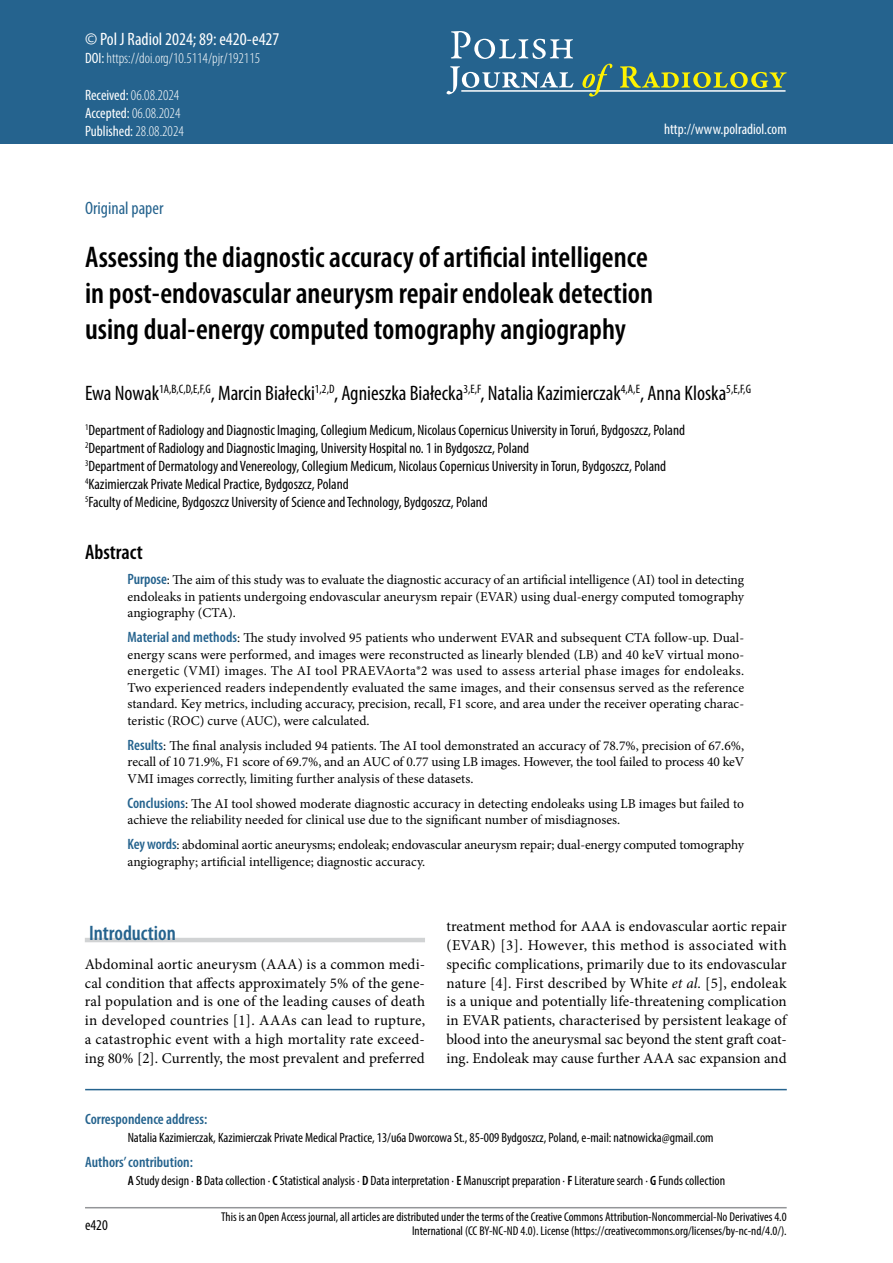
<style>
.page{position:relative;width:893px;height:1263px;background:#fff}
.page>*{position:absolute;margin:0;border:0;box-sizing:border-box;transform-origin:0 0}
.t1{font:600 condensed 30px/36px "Myriad Pro";color:#000}
.t2{font:condensed 21px "Myriad Pro";color:#000}
.t3{font:600 condensed 21px "Myriad Pro";color:#25638e}
.t4{font:600 condensed 21px "Myriad Pro";color:#000}
.t5{font:condensed 18px "Myriad Pro";color:#fff}
.t6{font:condensed 18px "Myriad Pro";color:#25638e}
.t7{font:15px/18.8px "Minion Pro";letter-spacing:.01em;color:#000}
.t8{font:condensed 15px/18px "Myriad Pro";color:#000}
.t9{font:300 condensed 15px/18px "Myriad Pro";color:#fff}
.t10{font:600 condensed 15px "Myriad Pro";color:#25638e}
.t11{font:condensed 15px "Myriad Pro";color:#fff}
.t12{font:13.5px/16.5px "Minion Pro";color:#000;text-align:justify}
.t13{font:condensed 13.5px "Myriad Pro";color:#000}
.t14{font:condensed 12.75px/14.2px "Myriad Pro";color:#000;text-align:right}
.s1{font-weight:400}
.s2{font-family:"Myriad Pro";font-weight:600;font-stretch:condensed;font-size:15px;color:#25638e}
.s3{font-style:italic}
.s4{font-weight:600}
</style>
<div class="page">
<hr style="left:85px;top:1207px;width:702px;height:1px;background:#939598">
<div style="left:0;top:0;width:893px;height:144px;background:#25638e"></div>
<svg style="left:451px;top:31px;width:122px;height:28px"></svg>
<svg style="left:446px;top:66px;width:127px;height:28px"></svg>
<hr style="left:461px;top:90px;width:324px;height:2px;background:#fff">
<svg style="left:582px;top:64px;width:30px;height:33px"></svg>
<svg style="left:620px;top:66px;width:167px;height:22px"></svg>
<hr style="left:85px;top:1089px;width:702px;height:1px;background:#25638e">
<hr style="left:85px;top:938px;width:340px;height:4px;background:#d1d3d4">
<h3 class="t5" style="left:85px;top:28px;width:196px">© Pol J Radiol 2024; 89: e420-e427</h3>
<p class="t9" style="left:85px;top:48px;width:177px"><span class="s1">DOI:</span> https://doi.org/10.5114/pjr/192115</p>
<p class="t9" style="left:85px;top:86px;width:100px"><span class="s1">Received:</span> 06.08.2024<br><span class="s1">Accepted:</span> 06.08.2024<br><span class="s1">Published:</span> 28.08.2024</p>
<p class="t11" style="left:664px;top:120px;width:124px">http://www.polradiol.com</p>
<h3 class="t6" style="left:85px;top:197px;width:80px">Original paper</h3>
<h1 class="t1" style="left:85px;top:238px;width:570px">Assessing the diagnostic accuracy of artificial intelligence in post-endovascular aneurysm repair endoleak detection using dual-energy computed tomography angiography</h1>
<h2 class="t2" style="left:85px;top:380px;width:667px">Ewa Nowak<sup>1A,B,C,D,E,F,G</sup>, Marcin Białecki<sup>1,2,D</sup>, Agnieszka Białecka<sup>3,E,F</sup>, Natalia Kazimierczak<sup>4,A,E</sup>, Anna Kloska<sup>5,E,F,G</sup></h2>
<p class="t8" style="left:85px;top:420px;width:602px"><sup>1</sup>Department of Radiology and Diagnostic Imaging, Collegium Medicum, Nicolaus Copernicus University in Toruń, Bydgoszcz, Poland <sup>2</sup>Department of Radiology and Diagnostic Imaging, University Hospital no. 1 in Bydgoszcz, Poland<br><sup>3</sup>Department of Dermatology and Venereology, Collegium Medicum, Nicolaus Copernicus University in Torun, Bydgoszcz, Poland <sup>4</sup>Kazimierczak Private Medical Practice, Bydgoszcz, Poland<br><sup>5</sup>Faculty of Medicine, Bydgoszcz University of Science and Technology, Bydgoszcz, Poland</p>
<h2 class="t4" style="left:85px;top:539px;width:59px">Abstract</h2>
<p class="t12" style="left:128px;top:572px;width:618px"><span class="s2">Purpose</span>: The aim of this study was to evaluate the diagnostic accuracy of an artificial intelligence (AI) tool in detecting endoleaks in patients undergoing endovascular aneurysm repair (EVAR) using dual-energy computed tomography angiography (CTA).</p>
<p class="t12" style="left:128px;top:630px;width:618px"><span class="s2">Material and methods</span>: The study involved 95 patients who underwent EVAR and subsequent CTA follow-up. Dual&shy;energy scans were performed, and images were reconstructed as linearly blended (LB) and 40 keV virtual mono&shy;energetic (VMI) images. The AI tool PRAEVAorta®2 was used to assess arterial phase images for endoleaks.<br>Two experienced readers independently evaluated the same images, and their consensus served as the reference standard. Key metrics, including accuracy, precision, recall, F1 score, and area under the receiver operating charac&shy;teristic (ROC) curve (AUC), were calculated.</p>
<p class="t12" style="left:128px;top:737px;width:618px"><span class="s2">Results</span>: The final analysis included 94 patients. The AI tool demonstrated an accuracy of 78.7%, precision of 67.6%, recall of 10 71.9%, F1 score of 69.7%, and an AUC of 0.77 using LB images. However, the tool failed to process 40 keV VMI images correctly, limiting further analysis of these datasets.</p>
<p class="t12" style="left:128px;top:795px;width:618px"><span class="s2">Conclusions</span>: The AI tool showed moderate diagnostic accuracy in detecting endoleaks using LB images but failed to achieve the reliability needed for clinical use due to the significant number of misdiagnoses.</p>
<p class="t12" style="left:128px;top:837px;width:618px"><span class="s2">Key words</span>: abdominal aortic aneurysms; endoleak; endovascular aneurysm repair; dual-energy computed tomography angiography; artificial intelligence; diagnostic accuracy.</p>
<h2 class="t3" style="left:89px;top:920px;width:88px">Introduction</h2>
<p class="t7" style="left:85px;top:955px;width:342px">Abdominal aortic aneurysm (AAA) is a common medi&shy;cal condition that affects approximately 5% of the gene&shy;ral population and is one of the leading causes of death in developed countries [1]. AAAs can lead to rupture, a catastrophic event with a high mortality rate exceed&shy;ing 80% [2]. Currently, the most prevalent and preferred</p>
<p class="t7" style="left:446px;top:917px;width:342px;text-align:justify">treatment method for AAA is endovascular aortic repair (EVAR) [3]. However, this method is associated with specific complications, primarily due to its endovascular nature [4]. First described by White <span class="s3">et al.</span> [5], endoleak is a unique and potentially life-threatening complication in EVAR patients, characterised by persistent leakage of blood into the aneurysmal sac beyond the stent graft coat&shy;ing. Endoleak may cause further AAA sac expansion and</p>
<p class="t10" style="left:85px;top:1110px;width:124px">Correspondence address:</p>
<p class="t13" style="left:128px;top:1130px;width:587px">Natalia Kazimierczak, Kazimierczak Private Medical Practice, 13/u6a Dworcowa St., 85-009 Bydgoszcz, Poland, e-mail: natnowicka@gmail.com</p>
<p class="t10" style="left:85px;top:1153px;width:109px">Authors’ contribution:</p>
<p class="t13" style="left:128px;top:1173px;width:599px"><span class="s4">A</span> Study design ∙ <span class="s4">B</span> Data collection ∙ <span class="s4">C</span> Statistical analysis ∙ <span class="s4">D</span> Data interpretation ∙ <span class="s4">E</span> Manuscript preparation ∙ <span class="s4">F</span> Literature search ∙ <span class="s4">G</span> Funds collection</p>
<p class="t8" style="left:85px;top:1216px;width:24px">e420</p>
<p class="t14" style="left:221px;top:1209px;width:567px">This is an Open Access journal, all articles are distributed under the terms of the Creative Commons Attribution-Noncommercial-No Derivatives 4.0<br>International (CC BY-NC-ND 4.0). License (https://creativecommons.org/licenses/by-nc-nd/4.0/).</p>
</div>
